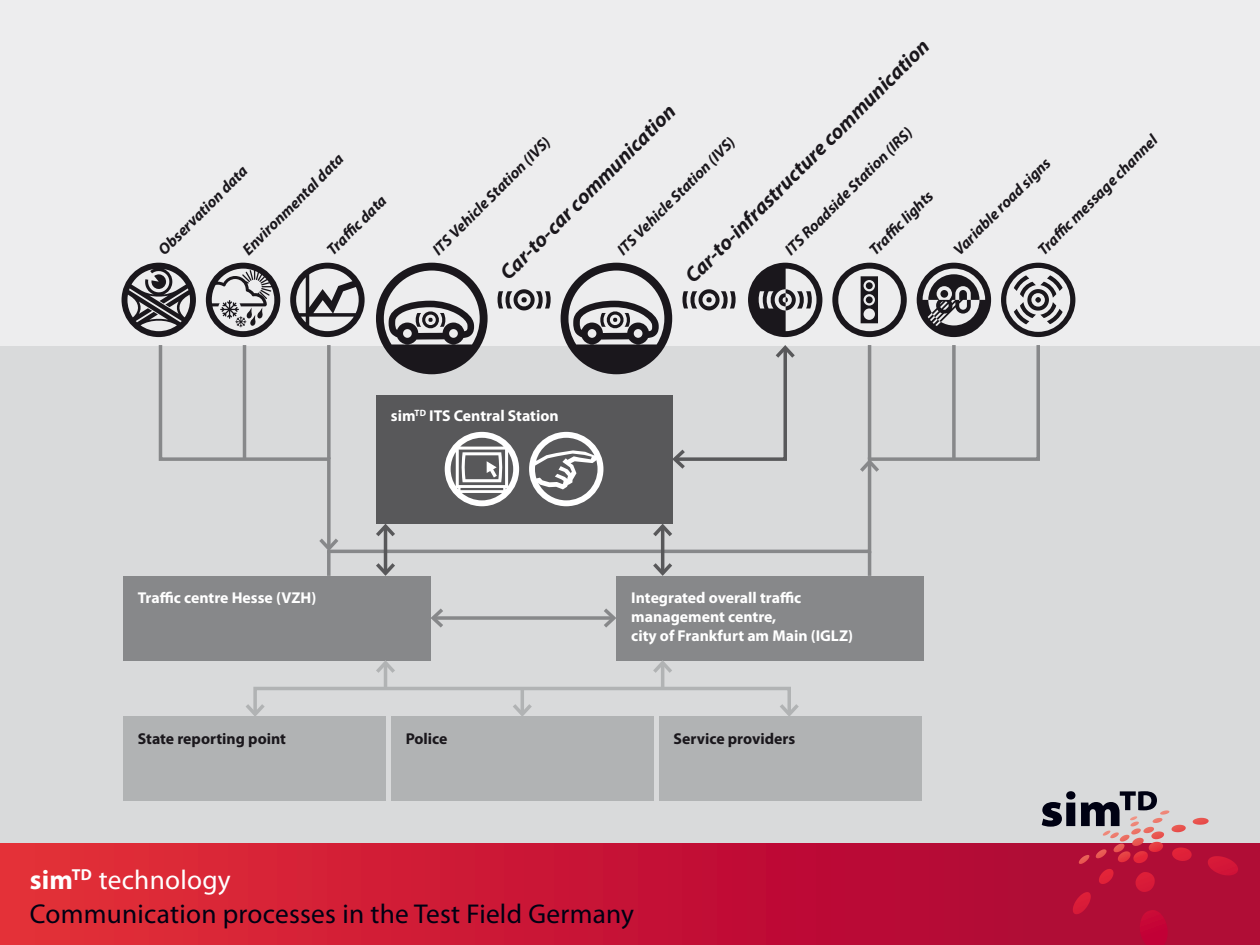
<style>
.page{position:relative;width:1260px;height:945px;background:#fff}
.page>*{position:absolute;margin:0;border:0;box-sizing:border-box;transform-origin:0 0}
.t1{font:27.3px/33.6px "Myriad Pro";letter-spacing:.01em;color:#000113}
.t2{font:italic 700 21px "Myriad Pro";color:#1a171c}
.t3{font:italic 700 15.75px "Myriad Pro";color:#1a171c}
.t4{font:700 15.75px/19.2px "Myriad Pro";color:#fff}
.t5{font:700 15.75px "Myriad Pro";color:#1a171c}
.s1{font-weight:700;color:#fff}
.s2{color:#fff}
</style>
<div class="page">
<div style="left:0;top:345px;width:1260px;height:570px;background:#d9dadb"></div>
<div style="left:0;top:0;width:1260px;height:345px;background:#ededee"></div>
<div style="left:123px;top:576px;width:308px;height:84px;background:#87888a"></div>
<div style="left:123px;top:717px;width:263px;height:84px;background:#b1b3b4"></div>
<div style="left:391px;top:717px;width:263px;height:84px;background:#b1b3b4"></div>
<div style="left:659px;top:717px;width:263px;height:84px;background:#b1b3b4"></div>
<div style="left:616px;top:576px;width:308px;height:84px;background:#87888a"></div>
<svg style="left:122px;top:263px;width:243px;height:283px"></svg>
<hr style="left:243px;top:345px;width:3px;height:114px;background:#87888a">
<svg style="left:327px;top:555px;width:4px;height:21px"></svg>
<hr style="left:868px;top:551px;width:3px;height:25px;background:#87888a">
<svg style="left:327px;top:345px;width:4px;height:113px"></svg>
<svg style="left:324px;top:458px;width:548px;height:97px"></svg>
<svg style="left:447px;top:616px;width:153px;height:4px"></svg>
<svg style="left:431px;top:608px;width:16px;height:20px"></svg>
<svg style="left:600px;top:608px;width:16px;height:20px"></svg>
<hr style="left:384px;top:526px;width:3px;height:47px;background:#58585a">
<svg style="left:372px;top:521px;width:27px;height:19px"></svg>
<svg style="left:376px;top:559px;width:19px;height:17px"></svg>
<hr style="left:661px;top:526px;width:3px;height:47px;background:#58585a">
<svg style="left:649px;top:521px;width:27px;height:19px"></svg>
<svg style="left:653px;top:559px;width:19px;height:17px"></svg>
<div style="left:253px;top:687px;width:538px;height:29px;border:4px solid #b1b3b4"></div>
<svg style="left:242px;top:700px;width:26px;height:17px"></svg>
<svg style="left:776px;top:700px;width:26px;height:17px"></svg>
<hr style="left:521px;top:689px;width:3px;height:25px;background:#b1b3b4">
<svg style="left:509px;top:700px;width:27px;height:17px"></svg>
<hr style="left:384px;top:663px;width:3px;height:26px;background:#b1b3b4">
<svg style="left:372px;top:660px;width:27px;height:17px"></svg>
<hr style="left:661px;top:663px;width:3px;height:26px;background:#b1b3b4">
<svg style="left:649px;top:660px;width:27px;height:17px"></svg>
<svg style="left:376px;top:263px;width:446px;height:243px"></svg>
<svg style="left:832px;top:263px;width:243px;height:213px"></svg>
<div style="left:0;top:843px;width:1260px;height:102px;background:linear-gradient(to right,#e22a37,#ac0436)"></div>
<svg style="left:1042px;top:791px;width:33px;height:36px"></svg>
<svg style="left:1081px;top:791px;width:128px;height:35px"></svg>
<p class="t3" style="left:238px;top:245px;width:137px;rotate:-45deg">Environmental data</p>
<p class="t3" style="left:154px;top:245px;width:121px;rotate:-45deg">Observation data</p>
<p class="t3" style="left:322px;top:245px;width:79px;rotate:-45deg">Traffi c data</p>
<h2 class="t2" style="left:679px;top:270px;width:337px;rotate:-45deg">Car-to-infrastructure communication</h2>
<h2 class="t2" style="left:494px;top:267px;width:240px;rotate:-45deg">Car-to-car communication</h2>
<p class="t3" style="left:428px;top:245px;width:161px;rotate:-45deg">ITS Vehicle Station (IVS)</p>
<p class="t3" style="left:613px;top:245px;width:161px;rotate:-45deg">ITS Vehicle Station (IVS)</p>
<p class="t3" style="left:780px;top:245px;width:175px;rotate:-45deg">ITS Roadside Station (IRS)</p>
<p class="t3" style="left:864px;top:245px;width:85px;rotate:-45deg">Traffi c lights</p>
<p class="t3" style="left:1033px;top:245px;width:164px;rotate:-45deg">Traffi c message channel</p>
<p class="t3" style="left:949px;top:245px;width:132px;rotate:-45deg">Variable road signs</p>
<p class="t4" style="left:391px;top:406px;width:169px">sim<sup>TD</sup> ITS Central Station</p>
<p class="t4" style="left:138px;top:587px;width:180px">Traffic centre Hesse (VZH)</p>
<p class="t4" style="left:631px;top:587px;width:223px">Integrated overall traffic management centre,<br>city of Frankfurt am Main (IGLZ)</p>
<p class="t5" style="left:138px;top:728px;width:150px">State reporting point</p>
<p class="t5" style="left:406px;top:728px;width:43px">Police</p>
<p class="t5" style="left:674px;top:728px;width:123px">Service providers</p>
<h1 class="t1" style="left:30px;top:863px;width:606px"><span class="s1">sim</span><sup>TD</sup> <span class="s2">technology<br></span>Communication processes in the Test Field Germany</h1>
</div>
